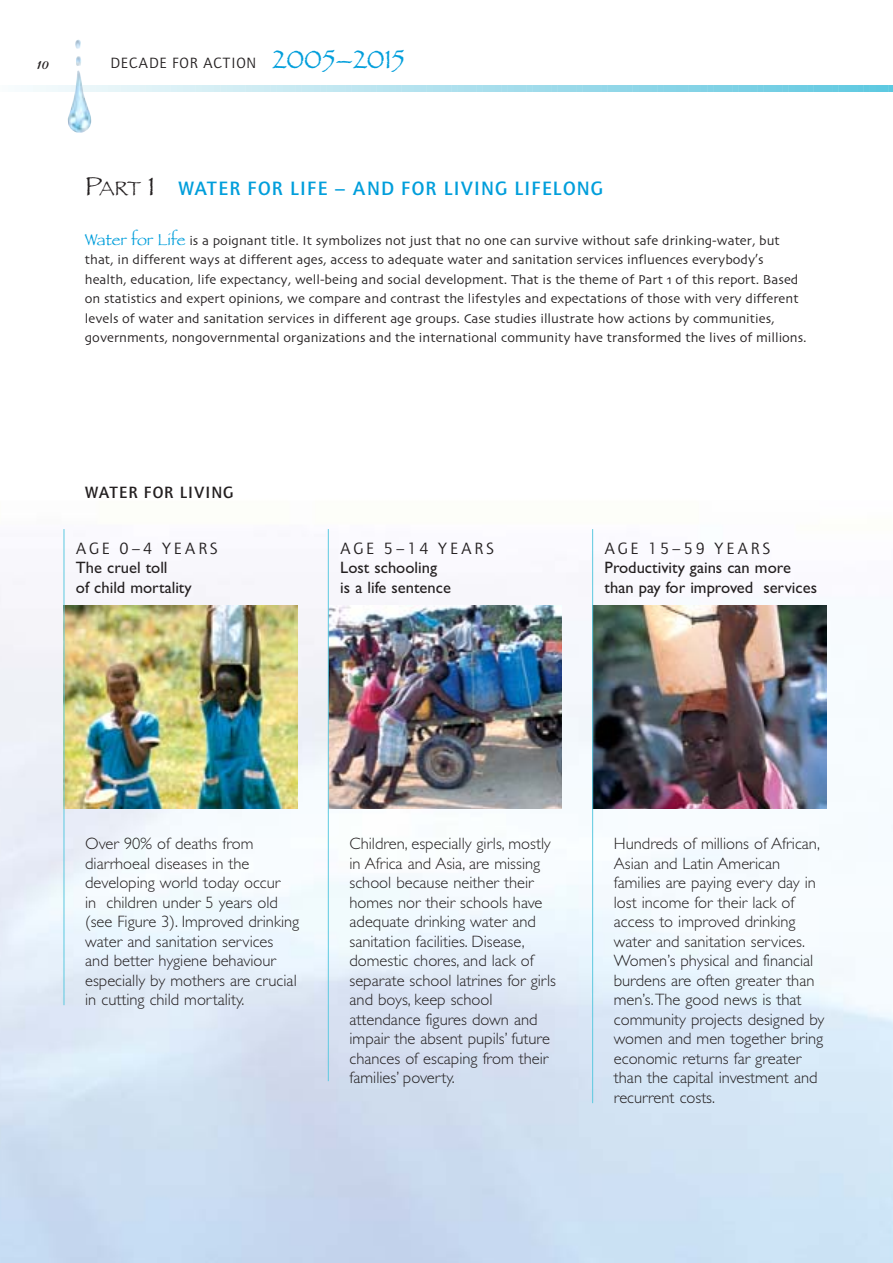
<style>
.page{position:relative;width:893px;height:1263px;background:#fff}
.page>*{position:absolute;margin:0;border:0;box-sizing:border-box;transform-origin:0 0}
.t1{font:500 19.5px "AT Quay Sans";letter-spacing:.055em;color:#009edb}
.t2{font:18px "Coronet Bold V";color:#231f20}
.t3{font:300 16.5px/19.5px "Gill Sans";color:#231f20}
.t4{font:16.5px/19.5px "Gill Sans";color:#231f20}
.t5{font:16.5px "AT Quay Sans";letter-spacing:.165em;color:#231f20}
.t6{font:500 16.5px "AT Quay Sans";letter-spacing:.055em;color:#231f20}
.t7{font:15px "AT Quay Sans";letter-spacing:.055em;color:#231f20}
.t8{font:13.5px/19.5px "Skia";color:#231f20}
.s1{font-family:"Papyrus";font-size:27px;color:#009edb}
.s2{font-family:"Papyrus";font-weight:400;font-size:27px;color:#231f20}
.s3{font-family:"Papyrus";font-weight:400;font-size:20.25px;color:#231f20}
.s4{font-family:"Papyrus";font-size:16.5px;color:#009edb}
.s5{font-family:"Futura";font-stretch:condensed}
</style>
<div class="page">
<img style="left:0;top:85px;width:892px;height:1178px">
<svg style="left:885px;top:85px;width:7px;height:7px"></svg>
<svg style="left:860px;top:85px;width:19px;height:7px"></svg>
<svg style="left:835px;top:85px;width:19px;height:7px"></svg>
<svg style="left:810px;top:85px;width:19px;height:7px"></svg>
<svg style="left:785px;top:85px;width:19px;height:7px"></svg>
<svg style="left:760px;top:85px;width:19px;height:7px"></svg>
<svg style="left:729px;top:85px;width:25px;height:7px"></svg>
<svg style="left:704px;top:85px;width:19px;height:7px"></svg>
<svg style="left:679px;top:85px;width:19px;height:7px"></svg>
<svg style="left:654px;top:85px;width:19px;height:7px"></svg>
<svg style="left:629px;top:85px;width:19px;height:7px"></svg>
<svg style="left:604px;top:85px;width:19px;height:7px"></svg>
<svg style="left:573px;top:85px;width:25px;height:7px"></svg>
<svg style="left:548px;top:85px;width:19px;height:7px"></svg>
<svg style="left:523px;top:85px;width:19px;height:7px"></svg>
<svg style="left:498px;top:85px;width:19px;height:7px"></svg>
<svg style="left:473px;top:85px;width:19px;height:7px"></svg>
<svg style="left:442px;top:85px;width:25px;height:7px"></svg>
<svg style="left:417px;top:85px;width:19px;height:7px"></svg>
<svg style="left:392px;top:85px;width:19px;height:7px"></svg>
<svg style="left:367px;top:85px;width:19px;height:7px"></svg>
<svg style="left:342px;top:85px;width:19px;height:7px"></svg>
<svg style="left:317px;top:85px;width:19px;height:7px"></svg>
<svg style="left:286px;top:85px;width:25px;height:7px"></svg>
<svg style="left:261px;top:85px;width:19px;height:7px"></svg>
<svg style="left:236px;top:85px;width:19px;height:7px"></svg>
<svg style="left:211px;top:85px;width:19px;height:7px"></svg>
<svg style="left:186px;top:85px;width:19px;height:7px"></svg>
<svg style="left:155px;top:85px;width:25px;height:7px"></svg>
<svg style="left:130px;top:85px;width:19px;height:7px"></svg>
<svg style="left:105px;top:85px;width:19px;height:7px"></svg>
<svg style="left:91px;top:85px;width:8px;height:7px"></svg>
<svg style="left:55px;top:85px;width:13px;height:7px"></svg>
<svg style="left:30px;top:85px;width:19px;height:7px"></svg>
<svg style="left:0;top:85px;width:24px;height:7px"></svg>
<img style="left:68px;top:39px;width:23px;height:94px">
<img style="left:593px;top:606px;width:233px;height:202px">
<hr style="left:592px;top:529px;width:1px;height:574px;background:#5cc9e0">
<img style="left:65px;top:606px;width:232px;height:202px">
<hr style="left:64px;top:529px;width:1px;height:476px;background:#5cc9e0">
<img style="left:329px;top:606px;width:233px;height:202px">
<hr style="left:328px;top:529px;width:1px;height:552px;background:#5cc9e0">
<p class="t2" style="left:36px;top:57px;width:14px">10</p>
<p class="t7" style="left:110px;top:57px;width:296px">DECADE FOR ACTION <span class="s1">2005–2015</span></p>
<p class="t1" style="left:85px;top:181px;width:520px"><span class="s2">P</span><span class="s3">ART</span> <span class="s2">1</span> WATER FOR LIFE – AND FOR LIVING LIFELONG</p>
<p class="t8" style="left:85px;top:232px;width:723px"><span class="s4">Water for Life</span> is a poignant title. It symbolizes not just that no one can survive without safe drinking-water, but that, in different ways at different ages, access to adequate water and sanitation services influences everybody<span class="s5">’</span>s health, education, life expectancy, well-being and social development. That is the theme of Part 1 of this report. Based on statistics and expert opinions, we compare and contrast the lifestyles and expectations of those with very different levels of water and sanitation services in different age groups. Case studies illustrate how actions by communities, governments, nongovernmental organizations and the international community have transformed the lives of millions.</p>
<p class="t6" style="left:85px;top:486px;width:150px">WATER FOR LIVING</p>
<p class="t5" style="left:76px;top:542px;width:143px">AGE 0–4 YEARS</p>
<p class="t4" style="left:76px;top:560px;width:117px">The cruel toll<br>of child mortality</p>
<p class="t5" style="left:340px;top:542px;width:155px">AGE 5–14 YEARS</p>
<p class="t4" style="left:340px;top:560px;width:112px">Lost schooling is a life sentence</p>
<p class="t5" style="left:604px;top:542px;width:167px">AGE 15–59 YEARS</p>
<p class="t4" style="left:604px;top:560px;width:214px">Productivity gains can more than pay for improved services</p>
<p class="t3" style="left:85px;top:836px;width:216px">Over 90% of deaths from diarrhoeal diseases in the developing world today occur<br>in children under 5 years old (see Figure 3). Improved drinking water and sanitation services and better hygiene behaviour especially by mothers are crucial in cutting child mortality.</p>
<p class="t3" style="left:349px;top:836px;width:208px">Children, especially girls, mostly in Africa and Asia, are missing school because neither their homes nor their schools have adequate drinking water and sanitation facilities. Disease, domestic chores, and lack of separate school latrines for girls and boys, keep school attendance figures down and impair the absent pupils’ future chances of escaping from their families’ poverty.</p>
<p class="t3" style="left:614px;top:836px;width:212px">Hundreds of millions of African,<br>Asian and Latin American families are paying every day in lost income for their lack of access to improved drinking water and sanitation services.<br>Women’s physical and financial burdens are often greater than men’s.The good news is that community projects designed by women and men together bring economic returns far greater than the capital investment and recurrent costs.</p>
</div>
